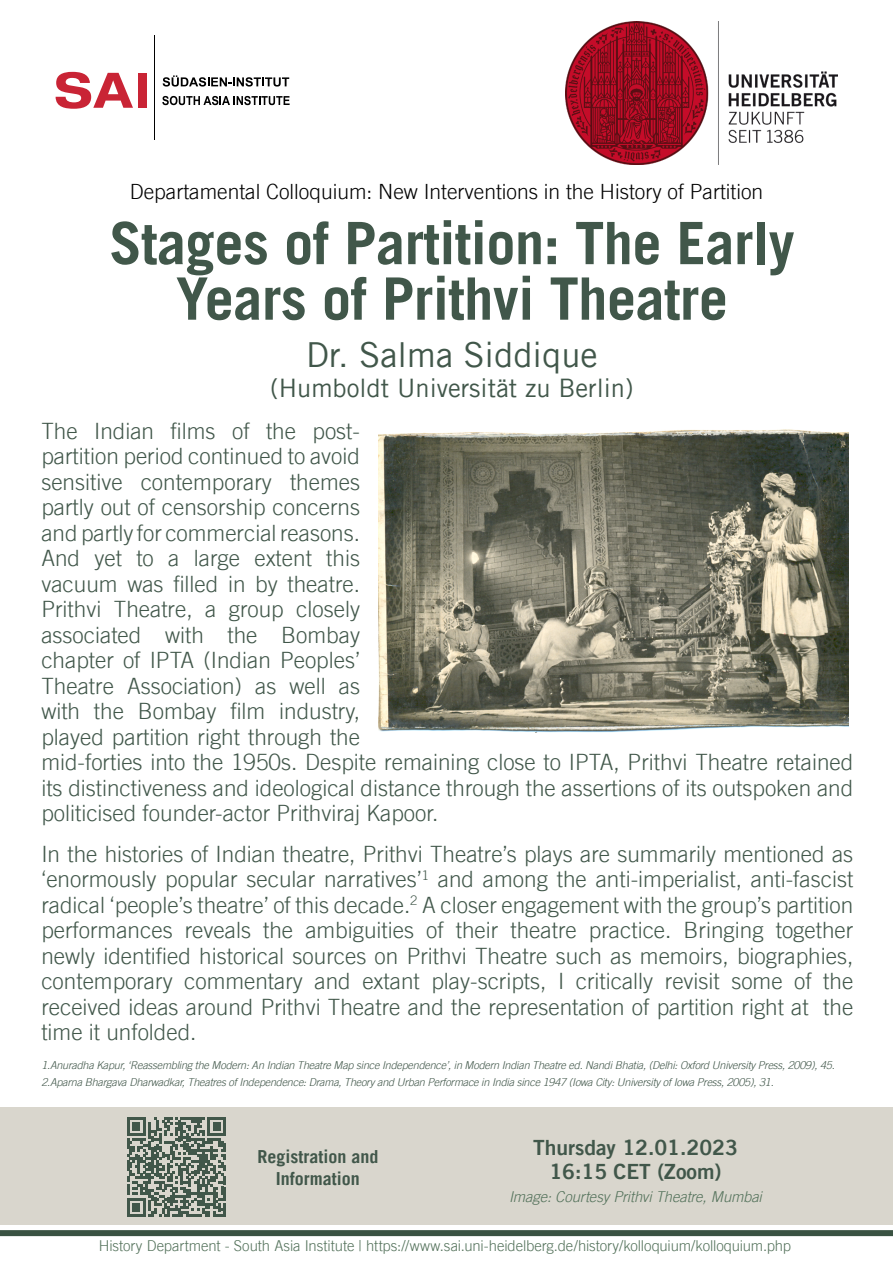
<style>
.page{position:relative;width:893px;height:1263px;background:#fff}
.page>*{position:absolute;margin:0;border:0;box-sizing:border-box;transform-origin:0 0}
.t1{font:700 58.5px/55.5px "Trade Gothic LT";letter-spacing:-.01em;color:#41574a;text-align:center}
.t2{font:34.5px "Trade Gothic LT";color:#41574a}
.t3{font:25.5px "Trade Gothic LT";color:#41574a}
.t4{font:300 22.5px/25.5px "Trade Gothic LT";color:#41574a}
.t5{font:300 21px "Trade Gothic LT";color:#000}
.t6{font:21px/24px "Trade Gothic LT Bold Two";color:#41574a;text-align:center}
.t7{font:700 18px/21.6px "Trade Gothic LT";color:#41574a;text-align:center}
.t8{font:300 15px "Trade Gothic LT";letter-spacing:-.005em;color:#54725b}
.t9{font:italic 300 15px "Trade Gothic LT";letter-spacing:-.01em;color:#54725b}
.t10{font:italic 300 10.8px/16.5px "Trade Gothic LT";letter-spacing:-.02em;color:#41574a}
</style>
<div class="page">
<div style="left:0;top:1107px;width:893px;height:118px;background:#d9d6cd"></div>
<img style="left:378px;top:429px;width:471px;height:303px">
<div style="left:0;top:1230px;width:893px;height:6px;background:#3a5242"></div>
<hr style="left:154px;top:35px;width:1px;height:104px;background:#000">
<svg style="left:56px;top:72px;width:77px;height:37px"></svg>
<div style="left:138px;top:73px;width:9px;height:35px;background:#c92435"></div>
<svg style="left:163px;top:75px;width:126px;height:12px"></svg>
<svg style="left:162px;top:96px;width:128px;height:9px"></svg>
<img style="left:565px;top:22px;width:272px;height:143px">
<svg style="left:127px;top:1117px;width:99px;height:99px"></svg>
<p class="t5" style="left:130px;top:179px;width:635px">Departamental Colloquium: New Interventions in the History of Partition</p>
<h1 class="t1" style="left:109px;top:215px;width:687px">Stages of Partition: The Early<br>Years of Prithvi Theatre</h1>
<h2 class="t2" style="left:306px;top:334px;width:293px">Dr. Salma Siddique</h2>
<p class="t3" style="left:270px;top:373px;width:365px">(Humboldt Universität zu Berlin)</p>
<p class="t4" style="left:41px;top:418px;width:813px">The Indian films of the post-<br>partition period continued to avoid<br>sensitive contemporary themes<br>partly out of censorship concerns<br>and partly for commercial reasons.<br>And yet to a large extent this<br>vacuum was filled in by theatre.<br>Prithvi Theatre, a group closely<br>associated with the Bombay<br>chapter of IPTA (Indian Peoples’<br>Theatre Association) as well as<br>with the Bombay film industry,<br>played partition right through the<br>mid-forties into the 1950s. Despite remaining close to IPTA, Prithvi Theatre retained its distinctiveness and ideological distance through the assertions of its outspoken and politicised founder-actor Prithviraj Kapoor.</p>
<p class="t4" style="left:41px;top:840px;width:813px;text-align:justify">In the histories of Indian theatre, Prithvi Theatre’s plays are summarily mentioned as ‘enormously popular secular narratives’<sup>1</sup> and among the anti-imperialist, anti-fascist radical ‘people’s theatre’ of this decade.<sup>2</sup> A closer engagement with the group’s partition performances reveals the ambiguities of their theatre practice. Bringing together newly identified historical sources on Prithvi Theatre such as memoirs, biographies, contemporary commentary and extant play-scripts, I critically revisit some of the received ideas around Prithvi Theatre and the representation of partition right at the time it unfolded.</p>
<p class="t10" style="left:41px;top:1057px;width:795px">1.Anuradha Kapur, ‘Reassembling the Modern: An Indian Theatre Map since Independence’, in Modern Indian Theatre ed. Nandi Bhatia, (Delhi: Oxford University Press, 2009), 45.<br>2.Aparna Bhargava Dharwadkar, Theatres of Independence: Drama, Theory and Urban Performace in India since 1947 (Iowa City: University of Iowa Press, 2005), 31.</p>
<p class="t6" style="left:533px;top:1135px;width:206px">Thursday 12.01.2023<br>16:15 CET (Zoom)</p>
<p class="t9" style="left:509px;top:1188px;width:254px">Image: Courtesy Prithvi Theatre, Mumbai</p>
<p class="t8" style="left:99px;top:1237px;width:694px">History Department - South Asia Institute | https://www.sai.uni-heidelberg.de/history/kolloquium/kolloquium.php</p>
<p class="t7" style="left:257px;top:1146px;width:123px">Registration and<br>Information</p>
</div>
